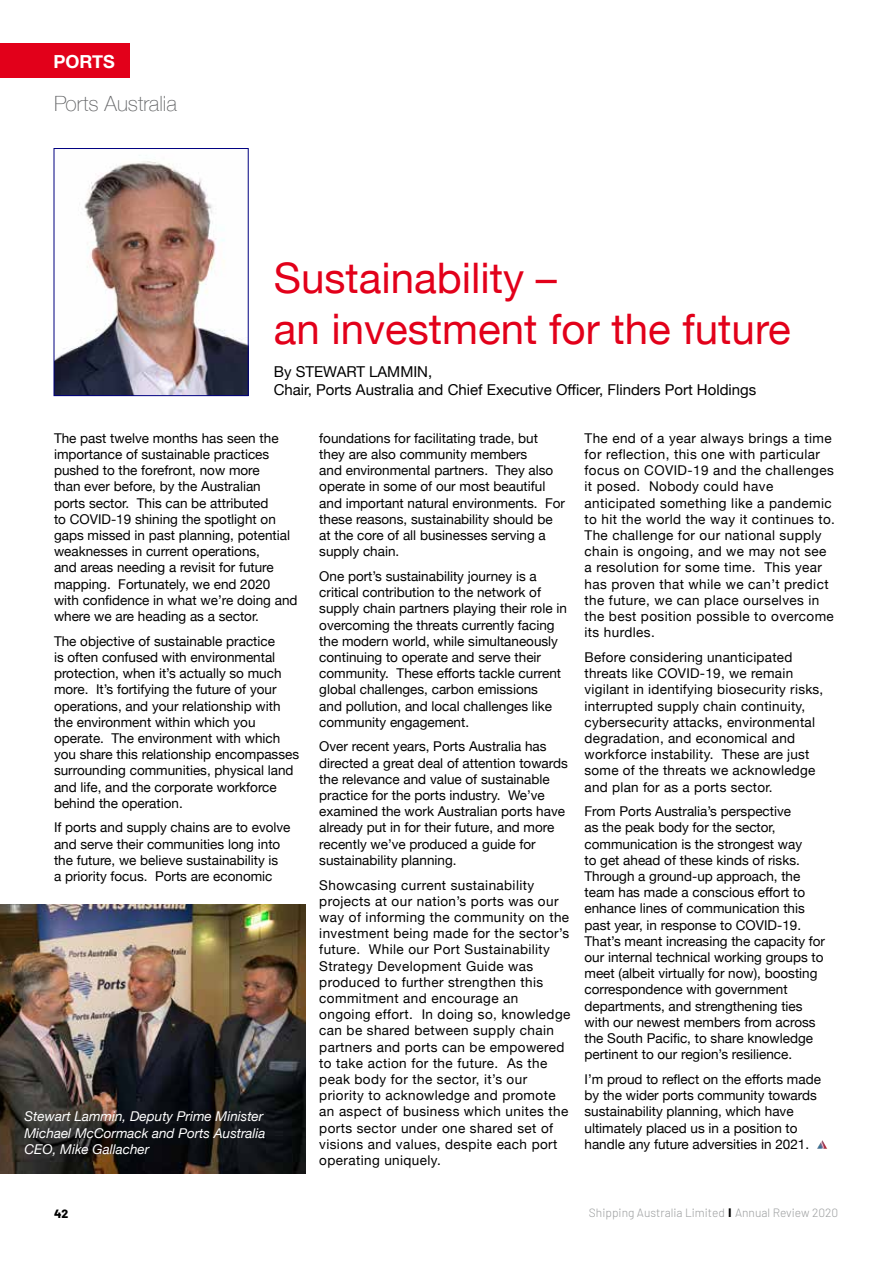
<style>
.page{position:relative;width:893px;height:1263px;background:#fff}
.page>*{position:absolute;margin:0;border:0;box-sizing:border-box;transform-origin:0 0}
.t1{font:42.15px/50.6px "Helvetica Neue";color:#e2001a}
.t2{font:100 21px "Helvetica Neue";color:#646567}
.t3{font:700 18px "Helvetica Neue";color:#fff}
.t4{font:15px/18px "Helvetica Neue";color:#000}
.t5{font:13.5px/16.2px "Helvetica Neue";color:#000}
.t6{font:13.5px/16.2px "Helvetica Neue";letter-spacing:.03em;color:#000}
.t7{font:13.5px/16.2px "Helvetica Neue";letter-spacing:.02em;color:#000}
.t8{font:italic 13.5px/16.2px "Helvetica Neue";color:#fff}
.t9{font:300 12px "Barlow";color:#9c9e9f}
.t10{font:800 12px "Barlow";color:#000}
.s1{font-family:"Helvetica Neue";font-weight:700;color:#000}
</style>
<div class="page">
<svg style="left:821px;top:1140px;width:6px;height:9px"></svg>
<div style="left:0;top:43px;width:130px;height:35px;background:#e2001a"></div>
<img style="left:56px;top:161px;width:190px;height:233px">
<div style="left:54px;top:148px;width:194px;height:248px;border:1px solid #000080"></div>
<img style="left:0;top:905px;width:305px;height:269px">
<h3 class="t3" style="left:53px;top:47px;width:63px">PORTS</h3>
<h2 class="t2" style="left:54px;top:87px;width:124px">Ports Australia</h2>
<h1 class="t1" style="left:274px;top:255px;width:519px">Sustainability –<br>an investment for the future</h1>
<p class="t4" style="left:274px;top:364px;width:484px">By STEWART LAMMIN,<br>Chair, Ports Australia and Chief Executive Officer, Flinders Port Holdings</p>
<p class="t5" style="left:54px;top:431px;width:245px">The past twelve months has seen the importance of sustainable practices pushed to the forefront, now more<br>than ever before, by the Australian<br>ports sector. This can be attributed<br>to COVID-19 shining the spotlight on gaps missed in past planning, potential weaknesses in current operations,<br>and areas needing a revisit for future mapping. Fortunately, we end 2020 with confidence in what we’re doing and where we are heading as a sector.</p>
<p class="t5" style="left:54px;top:634px;width:247px">The objective of sustainable practice<br>is often confused with environmental protection, when it’s actually so much more. It’s fortifying the future of your operations, and your relationship with the environment within which you operate. The environment with which you share this relationship encompasses surrounding communities, physical land and life, and the corporate workforce behind the operation.</p>
<p class="t5" style="left:54px;top:820px;width:238px">If ports and supply chains are to evolve and serve their communities long into the future, we believe sustainability is<br>a priority focus. Ports are economic</p>
<p class="t8" style="left:25px;top:1109px;width:243px">Stewart Lammin, Deputy Prime Minister<br>Michael McCormack and Ports Australia<br>CEO, Mike Gallacher</p>
<p class="t5" style="left:319px;top:431px;width:247px">foundations for facilitating trade, but they are also community members<br>and environmental partners. They also operate in some of our most beautiful and important natural environments. For these reasons, sustainability should be at the core of all businesses serving a supply chain.</p>
<p class="t5" style="left:319px;top:569px;width:249px">One port’s sustainability journey is a critical contribution to the network of supply chain partners playing their role in overcoming the threats currently facing the modern world, while simultaneously continuing to operate and serve their community. These efforts tackle current global challenges, carbon emissions<br>and pollution, and local challenges like community engagement.</p>
<p class="t5" style="left:319px;top:739px;width:250px">Over recent years, Ports Australia has directed a great deal of attention towards the relevance and value of sustainable practice for the ports industry. We’ve examined the work Australian ports have already put in for their future, and more recently we’ve produced a guide for sustainability planning.</p>
<p class="t6" style="left:319px;top:877px;width:253px">Showcasing current sustainability projects at our nation’s ports was our way of informing the community on the investment being made for the sector’s future. While our Port Sustainability Strategy Development Guide was produced to further strengthen this commitment and encourage an ongoing effort. In doing so, knowledge can be shared between supply chain partners and ports can be empowered to take action for the future. As the peak body for the sector, it’s our priority to acknowledge and promote an aspect of business which unites the ports sector under one shared set of visions and values, despite each port operating uniquely.</p>
<p class="t6" style="left:584px;top:431px;width:252px">The end of a year always brings a time for reflection, this one with particular focus on COVID-19 and the challenges it posed. Nobody could have anticipated something like a pandemic to hit the world the way it continues to.<br>The challenge for our national supply chain is ongoing, and we may not see a resolution for some time. This year has proven that while we can’t predict the future, we can place ourselves in the best position possible to overcome its hurdles.</p>
<p class="t7" style="left:584px;top:650px;width:240px">Before considering unanticipated threats like COVID-19, we remain vigilant in identifying biosecurity risks, interrupted supply chain continuity, cybersecurity attacks, environmental degradation, and economical and workforce instability. These are just some of the threats we acknowledge and plan for as a ports sector.</p>
<p class="t5" style="left:584px;top:804px;width:242px">From Ports Australia’s perspective<br>as the peak body for the sector, communication is the strongest way<br>to get ahead of these kinds of risks.<br>Through a ground-up approach, the team has made a conscious effort to enhance lines of communication this past year, in response to COVID-19.<br>That’s meant increasing the capacity for our internal technical working groups to meet (albeit virtually for now), boosting correspondence with government departments, and strengthening ties with our newest members from across the South Pacific, to share knowledge pertinent to our region’s resilience.</p>
<p class="t5" style="left:584px;top:1072px;width:238px">I’m proud to reflect on the efforts made by the wider ports community towards sustainability planning, which have ultimately placed us in a position to handle any future adversities in 2021.</p>
<p class="t10" style="left:54px;top:1204px;width:16px">42</p>
<p class="t9" style="left:589px;top:1203px;width:251px">Shipping Australia Limited <span class="s1">I</span> Annual Review 2020</p>
</div>
